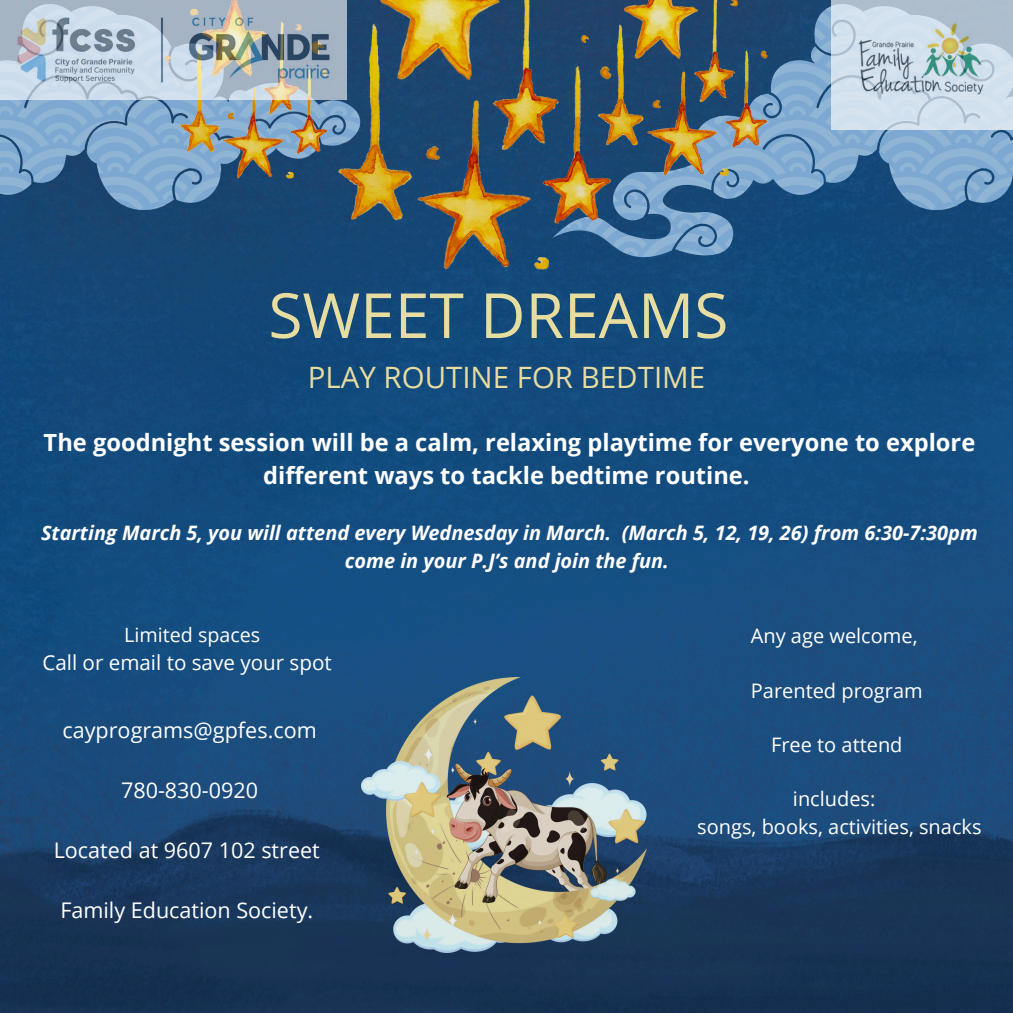
<style>
.page{position:relative;width:1013px;height:1013px;background:#fff}
.page>*{position:absolute;margin:0;border:0;box-sizing:border-box;transform-origin:0 0}
.t1{font:62.25px "Open Sans";color:#e7dda0}
.t2{font:29.5px "Open Sans";color:#e7dda0}
.t3{font:700 23.62px/32.8px "Open Sans";color:#fff;text-align:center}
.t4{font:21.5px "Open Sans";color:#fff}
.t5{font:20.62px "Open Sans";color:#fff}
.t6{font:20px "Open Sans";color:#fff}
.t7{font:italic 700 19.88px/27.2px "Open Sans";color:#fff;text-align:center}
.t8{font:19.75px "Open Sans";color:#fff}
</style>
<div class="page">
<img style="left:0;top:259px;width:1012px;height:753px">
<svg style="left:611px;top:4px;width:401px;height:253px;background:#4a78a3"></svg>
<img style="left:611px;top:0;width:156px;height:196px">
<svg style="left:0;top:99px;width:311px;height:158px;background:#446f99"></svg>
<img style="left:311px;top:0;width:300px;height:301px">
<img style="left:166px;top:99px;width:162px;height:97px">
<img style="left:362px;top:677px;width:285px;height:276px">
<img style="left:0;top:0;width:346px;height:99px">
<img style="left:832px;top:0;width:180px;height:129px">
<p class="t1" style="left:268px;top:271px;width:461px">SWEET DREAMS</p>
<p class="t2" style="left:308px;top:356px;width:399px">PLAY ROUTINE FOR BEDTIME</p>
<p class="t3" style="left:44px;top:426px;width:933px">The goodnight session will be a calm, relaxing playtime for everyone to explore different ways to tackle bedtime routine.</p>
<p class="t7" style="left:41px;top:519px;width:938px">Starting March 5, you will attend every Wednesday in March. (March 5, 12, 19, 26) from 6:30-7:30pm come in your P.J’s and join the fun.</p>
<h4 class="t8" style="left:124px;top:621px;width:137px">Limited spaces</h4>
<p class="t5" style="left:42px;top:648px;width:291px">Call or email to save your spot</p>
<p class="t4" style="left:62px;top:715px;width:256px">cayprograms@gpfes.com</p>
<h3 class="t4" style="left:121px;top:775px;width:138px">780-830-0920</h3>
<h3 class="t4" style="left:54px;top:835px;width:267px">Located at 9607 102 street</h3>
<h3 class="t4" style="left:60px;top:895px;width:254px">Family Education Society.</h3>
<p class="t6" style="left:750px;top:622px;width:168px">Any age welcome,</p>
<p class="t6" style="left:750px;top:676px;width:173px">Parented program</p>
<p class="t6" style="left:771px;top:730px;width:133px">Free to attend</p>
<p class="t6" style="left:793px;top:785px;width:84px">includes:</p>
<h1 class="t6" style="left:697px;top:812px;width:286px">songs, books, activities, snacks</h1>
</div>
